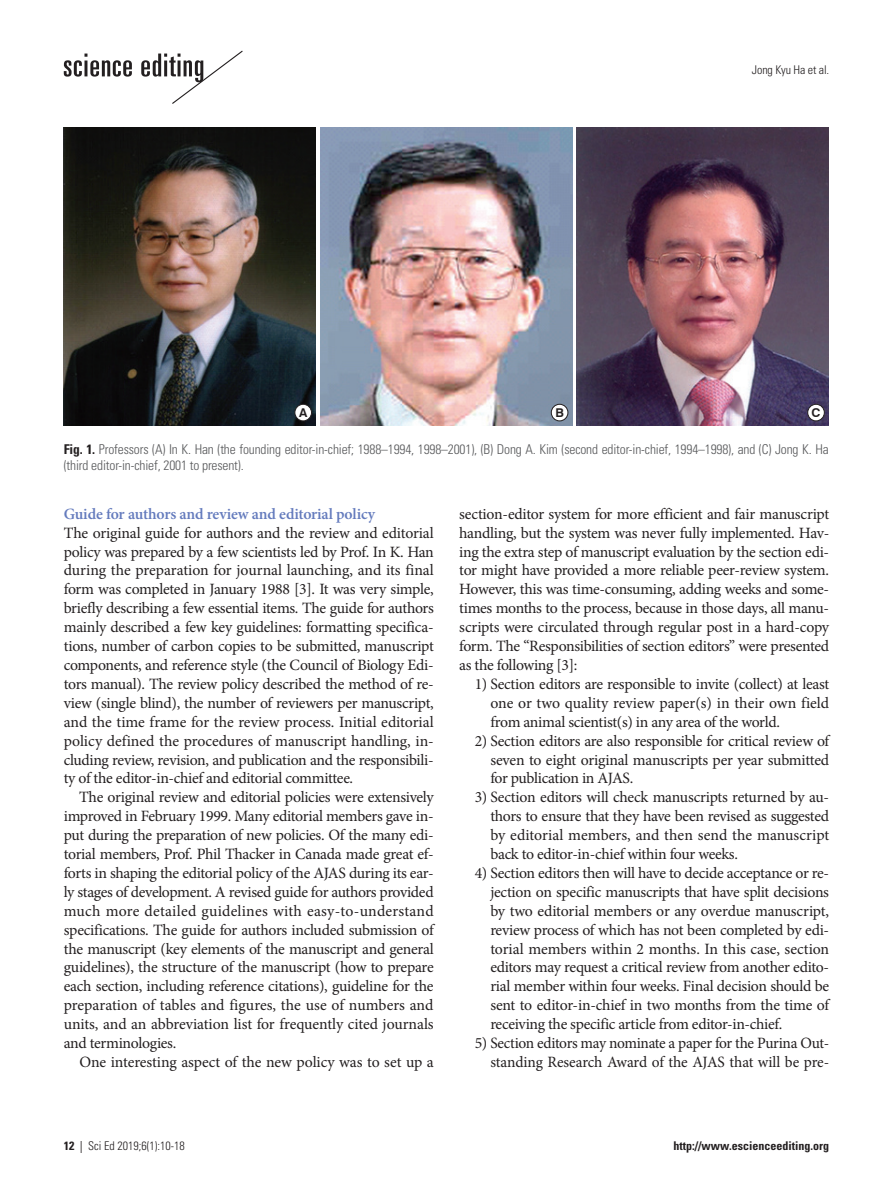
<style>
.page{position:relative;width:893px;height:1191px;background:#fff}
.page>*{position:absolute;margin:0;border:0;box-sizing:border-box;transform-origin:0 0}
.t1{font:15.75px/18.9px "Minion Pro";letter-spacing:-.02em;color:#231f20;text-align:justify}
.t2{font:600 15.75px "Minion Pro";letter-spacing:-.01em;color:#647bbd}
.t3{font:300 condensed 13.5px/16.2px "Univers LT Std";letter-spacing:-.01em;color:#57585a}
.t4{font:700 12.15px "Swiss 721 BT";color:#231f20}
.t5{font:300 condensed 12px "Univers LT Std";letter-spacing:-.005em;color:#231f20}
.t6{font:700 condensed 12px "Univers LT Std";color:#231f20}
.s1{font-weight:700;color:#231f20}
.s2{font-weight:700}
.s3{font-weight:400}
</style>
<div class="page">
<svg style="left:64px;top:50px;width:179px;height:54px"></svg>
<img style="left:64px;top:128px;width:252px;height:297px">
<div style="left:295px;top:404px;width:16px;height:17px;background:#fff;border-radius:50%"></div>
<div style="left:295px;top:404px;width:17px;height:17px;border:1px solid #231f20;border-radius:50%"></div>
<img style="left:320px;top:128px;width:252px;height:297px">
<div style="left:551px;top:404px;width:17px;height:17px;background:#fff;border-radius:50%"></div>
<div style="left:551px;top:404px;width:17px;height:17px;border:1px solid #231f20;border-radius:50%"></div>
<img style="left:577px;top:128px;width:252px;height:297px">
<div style="left:808px;top:404px;width:16px;height:17px;background:#fff;border-radius:50%"></div>
<div style="left:807px;top:404px;width:17px;height:17px;border:1px solid #231f20;border-radius:50%"></div>
<p class="t5" style="left:752px;top:62px;width:79px">Jong Kyu Ha et al.</p>
<p class="t4" style="left:811px;top:405px;width:10px">C</p>
<p class="t4" style="left:299px;top:405px;width:10px">A</p>
<p class="t4" style="left:555px;top:405px;width:10px">B</p>
<p class="t3" style="left:64px;top:441px;width:766px"><span class="s1">Fig. 1.</span> Professors (A) In K. Han (the founding editor-in-chief; 1988–1994, 1998–2001), (B) Dong A. Kim (second editor-in-chief, 1994–1998), and (C) Jong K. Ha (third editor-in-chief, 2001 to present).</p>
<p class="t2" style="left:64px;top:503px;width:313px">Guide for authors and review and editorial policy</p>
<p class="t1" style="left:64px;top:523px;width:372px">The original guide for authors and the review and editorial policy was prepared by a few scientists led by Prof. In K. Han during the preparation for journal launching, and its final form was completed in January 1988 [3]. It was very simple, briefly describing a few essential items. The guide for authors mainly described a few key guidelines: formatting specifica&shy;tions, number of carbon copies to be submitted, manuscript components, and reference style (the Council of Biology Edi&shy;tors manual). The review policy described the method of re&shy;view (single blind), the number of reviewers per manuscript, and the time frame for the review process. Initial editorial policy defined the procedures of manuscript handling, in&shy;cluding review, revision, and publication and the responsibili&shy;ty of the editor-in-chief and editorial committee.</p>
<p class="t1" style="left:64px;top:788px;width:372px;text-indent:15px">The original review and editorial policies were extensively improved in February 1999. Many editorial members gave in&shy;put during the preparation of new policies. Of the many edi&shy;torial members, Prof. Phil Thacker in Canada made great ef&shy;forts in shaping the editorial policy of the AJAS during its ear&shy;ly stages of development. A revised guide for authors provided much more detailed guidelines with easy-to-understand specifications. The guide for authors included submission of the manuscript (key elements of the manuscript and general guidelines), the structure of the manuscript (how to prepare each section, including reference citations), guideline for the preparation of tables and figures, the use of numbers and units, and an abbreviation list for frequently cited journals and terminologies.</p>
<p class="t1" style="left:79px;top:1052px;width:356px">One interesting aspect of the new policy was to set up a</p>
<p class="t1" style="left:459px;top:504px;width:372px">section-editor system for more efficient and fair manuscript handling, but the system was never fully implemented. Hav&shy;ing the extra step of manuscript evaluation by the section edi&shy;tor might have provided a more reliable peer-review system.<br>However, this was time-consuming, adding weeks and some&shy;times months to the process, because in those days, all manu&shy;scripts were circulated through regular post in a hard-copy form. The “Responsibilities of section editors” were presented as the following [3]:</p>
<p class="t1" style="left:490px;top:674px;width:340px;text-indent:-16px">1) Section editors are responsible to invite (collect) at least one or two quality review paper(s) in their own field from animal scientist(s) in any area of the world.</p>
<p class="t1" style="left:490px;top:731px;width:340px;text-indent:-16px">2) Section editors are also responsible for critical review of seven to eight original manuscripts per year submitted for publication in AJAS.</p>
<p class="t1" style="left:490px;top:788px;width:340px;text-indent:-16px">3) Section editors will check manuscripts returned by au&shy;thors to ensure that they have been revised as suggested by editorial members, and then send the manuscript back to editor-in-chief within four weeks.</p>
<p class="t1" style="left:490px;top:863px;width:340px;text-indent:-16px">4) Section editors then will have to decide acceptance or re&shy;jection on specific manuscripts that have split decisions by two editorial members or any overdue manuscript, review process of which has not been completed by edi&shy;torial members within 2 months. In this case, section editors may request a critical review from another edito&shy;rial member within four weeks. Final decision should be sent to editor-in-chief in two months from the time of receiving the specific article from editor-in-chief.</p>
<p class="t1" style="left:475px;top:1033px;width:356px;text-align:right">5) Section editors may nominate a paper for the Purina Out&shy;standing Research Award of the AJAS that will be pre-</p>
<p class="t5" style="left:64px;top:1138px;width:122px"><span class="s2">12</span> <span class="s3">|</span> Sci Ed 2019;6(1):10-18</p>
<p class="t6" style="left:674px;top:1138px;width:157px">http://www.escienceediting.org</p>
</div>
